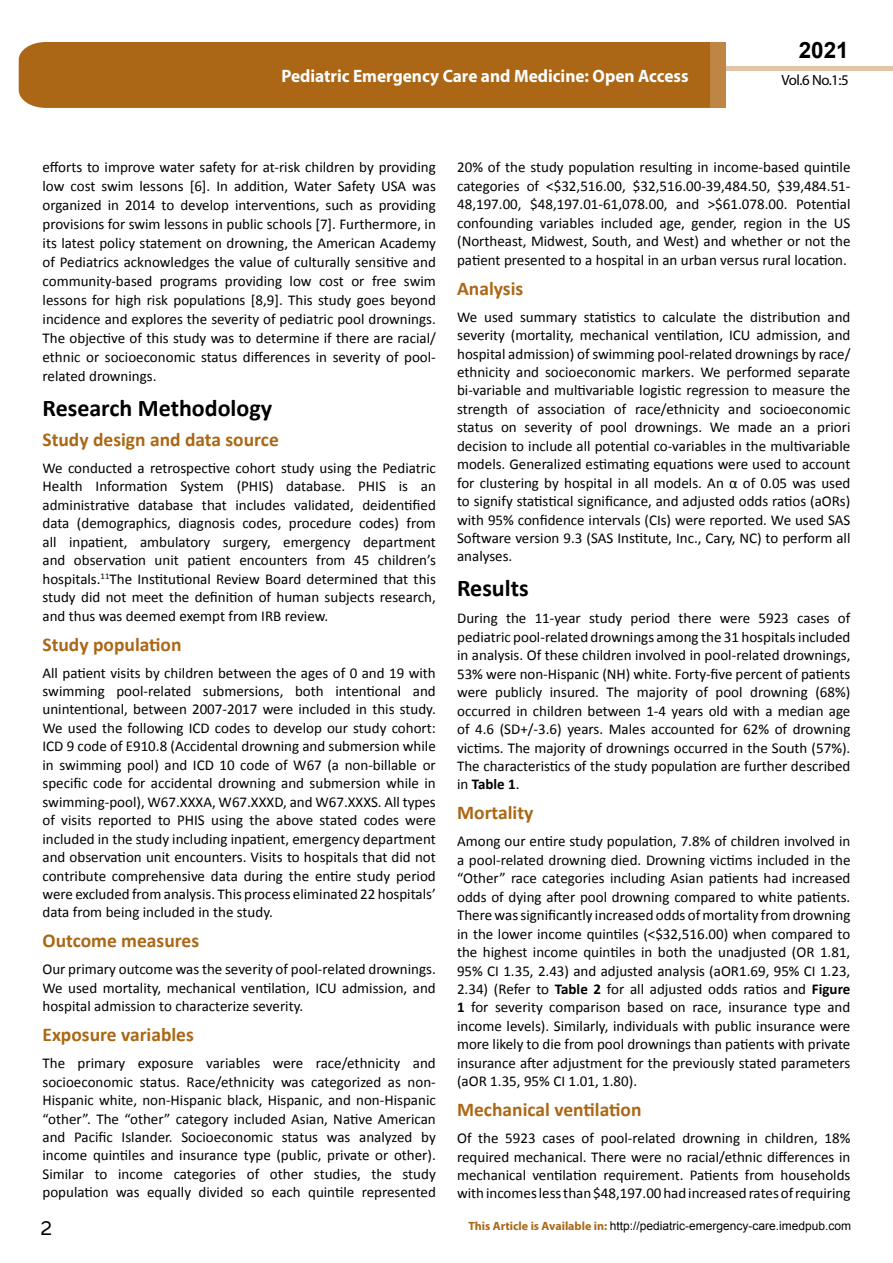
<style>
.page{position:relative;width:893px;height:1263px;background:#fff}
.page>*{position:absolute;margin:0;border:0;box-sizing:border-box;transform-origin:0 0}
.t1{font:25.5px "Tunga";color:#000}
.t2{font:700 24px "Calibri";color:#000}
.t3{font:700 22.5px "Arial";color:#000}
.t4{font:700 19.5px "Calibri";color:#ab6715}
.t5{font:700 18px "Myriad Pro";color:#fff;scale:.96 1}
.t6{font:15px/18.5px "Calibri";color:#000;text-align:justify}
.t7{font:14.85px "Myriad Pro";color:#000}
.t8{font:12px "Arial";color:#000}
.s1{font-weight:700}
.s2{font-family:"Myriad Pro";font-weight:700;color:#ab6715}
</style>
<div class="page">
<div style="left:722px;top:66px;width:171px;height:5px;background:#e2c5a5"></div>
<div style="left:19px;top:42px;width:691px;height:66px;background:#ab6715"></div>
<div style="left:710px;top:42px;width:15px;height:66px;background:#be8545"></div>
<p class="t5" style="left:281px;top:64px;width:426px">Pediatric Emergency Care and Medicine: Open Access</p>
<h3 class="t3" style="left:799px;top:35px;width:52px">2021</h3>
<p class="t7" style="left:781px;top:71px;width:69px">Vol.6 No.1:5</p>
<p class="t6" style="left:43px;top:158px;width:395px;line-height:19px">efforts to improve water safety for at-risk children by providing low cost swim lessons [6]. In addition, Water Safety USA was organized in 2014 to develop interventions, such as providing provisions for swim lessons in public schools [7]. Furthermore, in its latest policy statement on drowning, the American Academy of Pediatrics acknowledges the value of culturally sensitive and community-based programs providing low cost or free swim lessons for high risk populations [8,9]. This study goes beyond incidence and explores the severity of pediatric pool drownings.<br>The objective of this study was to determine if there are racial/ ethnic or socioeconomic status differences in severity of pool&shy;related drownings.</p>
<h2 class="t2" style="left:43px;top:393px;width:231px">Research Methodology</h2>
<h3 class="t4" style="left:43px;top:427px;width:238px">Study design and data source</h3>
<p class="t6" style="left:43px;top:459px;width:395px">We conducted a retrospective cohort study using the Pediatric Health Information System (PHIS) database. PHIS is an administrative database that includes validated, deidentified data (demographics, diagnosis codes, procedure codes) from all inpatient, ambulatory surgery, emergency department and observation unit patient encounters from 45 children’s hospitals.<sup>11</sup>The Institutional Review Board determined that this study did not meet the definition of human subjects research, and thus was deemed exempt from IRB review.</p>
<h3 class="t4" style="left:43px;top:632px;width:141px">Study population</h3>
<p class="t6" style="left:42px;top:663px;width:395px">All patient visits by children between the ages of 0 and 19 with swimming pool-related submersions, both intentional and unintentional, between 2007-2017 were included in this study.<br>We used the following ICD codes to develop our study cohort:<br>ICD 9 code of E910.8 (Accidental drowning and submersion while in swimming pool) and ICD 10 code of W67 (a non-billable or specific code for accidental drowning and submersion while in swimming-pool), W67.XXXA, W67.XXXD, and W67.XXXS. All types of visits reported to PHIS using the above stated codes were included in the study including inpatient, emergency department and observation unit encounters. Visits to hospitals that did not contribute comprehensive data during the entire study period were excluded from analysis. This process eliminated 22 hospitals’ data from being included in the study.</p>
<h3 class="t4" style="left:43px;top:928px;width:158px">Outcome measures</h3>
<p class="t6" style="left:42px;top:960px;width:395px">Our primary outcome was the severity of pool-related drownings.<br>We used mortality, mechanical ventilation, ICU admission, and hospital admission to characterize severity.</p>
<h3 class="t4" style="left:43px;top:1022px;width:153px">Exposure variables</h3>
<p class="t6" style="left:43px;top:1054px;width:395px">The primary exposure variables were race/ethnicity and socioeconomic status. Race/ethnicity was categorized as non-Hispanic white, non-Hispanic black, Hispanic, and non-Hispanic “other”. The “other” category included Asian, Native American and Pacific Islander. Socioeconomic status was analyzed by income quintiles and insurance type (public, private or other).<br>Similar to income categories of other studies, the study population was equally divided so each quintile represented</p>
<p class="t6" style="left:457px;top:158px;width:395px">20% of the study population resulting in income-based quintile categories of &lt;$32,516.00, $32,516.00-39,484.50, $39,484.51- 48,197.00, $48,197.01-61,078.00, and &gt;$61.078.00. Potential confounding variables included age, gender, region in the US (Northeast, Midwest, South, and West) and whether or not the patient presented to a hospital in an urban versus rural location.</p>
<h3 class="t4" style="left:457px;top:276px;width:68px">Analysis</h3>
<p class="t6" style="left:457px;top:307px;width:395px">We used summary statistics to calculate the distribution and severity (mortality, mechanical ventilation, ICU admission, and hospital admission) of swimming pool-related drownings by race/ ethnicity and socioeconomic markers. We performed separate bi-variable and multivariable logistic regression to measure the strength of association of race/ethnicity and socioeconomic status on severity of pool drownings. We made an a priori decision to include all potential co-variables in the multivariable models. Generalized estimating equations were used to account for clustering by hospital in all models. An α of 0.05 was used to signify statistical significance, and adjusted odds ratios (aORs) with 95% confidence intervals (CIs) were reported. We used SAS Software version 9.3 (SAS Institute, Inc., Cary, NC) to perform all analyses.</p>
<h2 class="t2" style="left:457px;top:573px;width:73px">Results</h2>
<p class="t6" style="left:457px;top:609px;width:395px">During the 11-year study period there were 5923 cases of pediatric pool-related drownings among the 31 hospitals included in analysis. Of these children involved in pool-related drownings, 53% were non-Hispanic (NH) white. Forty-five percent of patients were publicly insured. The majority of pool drowning (68%) occurred in children between 1-4 years old with a median age of 4.6 (SD+/-3.6) years. Males accounted for 62% of drowning victims. The majority of drownings occurred in the South (57%).<br>The characteristics of the study population are further described in <span class="s1">Table 1</span>.</p>
<h3 class="t4" style="left:457px;top:800px;width:78px">Mortality</h3>
<p class="t6" style="left:457px;top:832px;width:395px">Among our entire study population, 7.8% of children involved in a pool-related drowning died. Drowning victims included in the “Other” race categories including Asian patients had increased odds of dying after pool drowning compared to white patients.<br>There was significantly increased odds of mortality from drowning in the lower income quintiles (&lt;$32,516.00) when compared to the highest income quintiles in both the unadjusted (OR 1.81, 95% CI 1.35, 2.43) and adjusted analysis (aOR1.69, 95% CI 1.23, 2.34) (Refer to <span class="s1">Table 2</span> for all adjusted odds ratios and <span class="s1">Figure 1</span> for severity comparison based on race, insurance type and income levels). Similarly, individuals with public insurance were more likely to die from pool drownings than patients with private insurance after adjustment for the previously stated parameters (aOR 1.35, 95% CI 1.01, 1.80).</p>
<h3 class="t4" style="left:457px;top:1097px;width:186px">Mechanical ventilation</h3>
<p class="t6" style="left:457px;top:1129px;width:395px">Of the 5923 cases of pool-related drowning in children, 18% required mechanical. There were no racial/ethnic differences in mechanical ventilation requirement. Patients from households withincomeslessthan$48,197.00hadincreasedratesofrequiring</p>
<h1 class="t1" style="left:41px;top:1211px;width:13px">2</h1>
<p class="t8" style="left:468px;top:1218px;width:384px"><span class="s2">This Article is Available in:</span> http://pediatric-emergency-care.imedpub.com</p>
</div>
